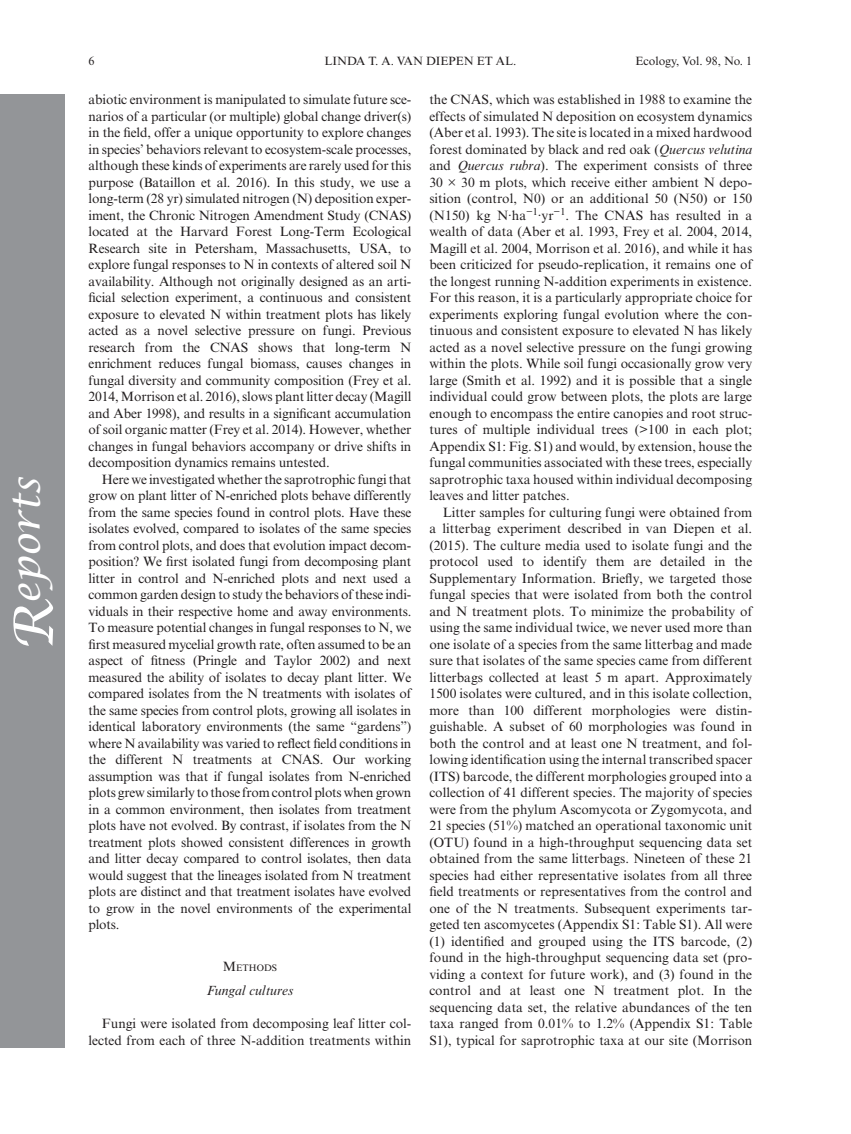
<style>
.page{position:relative;width:851px;height:1134px;background:#fff}
.page>*{position:absolute;margin:0;border:0;box-sizing:border-box;transform-origin:0 0}
.t1{font:italic 39px "Lucida Calligraphy";color:#fff}
.t2{font:13.5px/16.5px "Times NRMT";color:#231f20;text-align:justify}
.t3{font:italic 13.5px "Times NRMT";letter-spacing:.005em;color:#231f20}
.t4{font:12px "Times NRMT";color:#231f20}
.t5{font:9.45px "Times NRMT";color:#231f20}
.s1{font-size:54px}
.s2{font-size:13.5px}
.s3{font-style:italic}
</style>
<div class="page">
<div style="left:0;top:94px;width:65px;height:954px;background:#939598"></div>
<h1 class="t1" style="left:3px;top:651px;width:177px;rotate:-90deg"><span class="s1">R</span>eports</h1>
<p class="t4" style="left:89px;top:54px;width:7px">6</p>
<p class="t4" style="left:324px;top:54px;width:193px">LINDA T. A. VAN DIEPEN ET AL.</p>
<p class="t4" style="left:635px;top:54px;width:118px">Ecology, Vol. 98, No. 1</p>
<p class="t2" style="left:88px;top:92px;width:324px">abiotic environment is manipulated to simulate future sce&shy;narios of a particular (or multiple) global change driver(s) in the field, offer a unique opportunity to explore changes in species’ behaviors relevant to ecosystem-scale processes, although these kinds of experiments are rarely used for this purpose (Bataillon et al. 2016). In this study, we use a long-term (28 yr) simulated nitrogen (N) deposition exper&shy;iment, the Chronic Nitrogen Amendment Study (CNAS) located at the Harvard Forest Long-Term Ecological Research site in Petersham, Massachusetts, USA, to explore fungal responses to N in contexts of altered soil N availability. Although not originally designed as an arti&shy;ficial selection experiment, a continuous and consistent exposure to elevated N within treatment plots has likely acted as a novel selective pressure on fungi. Previous research from the CNAS shows that long-term N enrichment reduces fungal biomass, causes changes in fungal diversity and community composition (Frey et al.<br>2014, Morrison et al. 2016), slows plant litter decay (Magill and Aber 1998), and results in a significant accumulation of soil organic matter (Frey et al. 2014). However, whether changes in fungal behaviors accompany or drive shifts in decomposition dynamics remains untested.</p>
<p class="t2" style="left:88px;top:471px;width:324px;text-indent:13px">Here we investigated whether the saprotrophic fungi that grow on plant litter of N-enriched plots behave differently from the same species found in control plots. Have these isolates evolved, compared to isolates of the same species from control plots, and does that evolution impact decom&shy;position? We first isolated fungi from decomposing plant litter in control and N-enriched plots and next used a common garden design to study the behaviors of these indi&shy;viduals in their respective home and away environments.<br>To measure potential changes in fungal responses to N, we first measured mycelial growth rate, often assumed to be an aspect of fitness (Pringle and Taylor 2002) and next measured the ability of isolates to decay plant litter. We compared isolates from the N treatments with isolates of the same species from control plots, growing all isolates in identical laboratory environments (the same “gardens”) where N availability was varied to reflect field conditions in the different N treatments at CNAS. Our working assumption was that if fungal isolates from N-enriched plots grew similarly to those from control plots when grown in a common environment, then isolates from treatment plots have not evolved. By contrast, if isolates from the N treatment plots showed consistent differences in growth and litter decay compared to control isolates, then data would suggest that the lineages isolated from N treatment plots are distinct and that treatment isolates have evolved to grow in the novel environments of the experimental plots.</p>
<p class="t5" style="left:223px;top:962px;width:55px"><span class="s2">M</span>ETHODS</p>
<p class="t3" style="left:207px;top:983px;width:88px">Fungal cultures</p>
<p class="t2" style="left:89px;top:1016px;width:324px;text-align:right">Fungi were isolated from decomposing leaf litter col&shy;lected from each of three N-addition treatments within</p>
<p class="t2" style="left:429px;top:92px;width:324px">the CNAS, which was established in 1988 to examine the effects of simulated N deposition on ecosystem dynamics (Aber et al. 1993). The site is located in a mixed hardwood forest dominated by black and red oak (<span class="s3">Quercus velutina </span>and <span class="s3">Quercus rubra</span>). The experiment consists of three 30 × 30 m plots, which receive either ambient N depo&shy;sition (control, N0) or an additional 50 (N50) or 150 (N150) kg N·ha<sup>−1</sup>·yr<sup>−1</sup>. The CNAS has resulted in a wealth of data (Aber et al. 1993, Frey et al. 2004, 2014, Magill et al. 2004, Morrison et al. 2016), and while it has been criticized for pseudo-replication, it remains one of the longest running N-addition experiments in existence.<br>For this reason, it is a particularly appropriate choice for experiments exploring fungal evolution where the con&shy;tinuous and consistent exposure to elevated N has likely acted as a novel selective pressure on the fungi growing within the plots. While soil fungi occasionally grow very large (Smith et al. 1992) and it is possible that a single individual could grow between plots, the plots are large enough to encompass the entire canopies and root struc&shy;tures of multiple individual trees (&gt;100 in each plot; Appendix S1: Fig. S1) and would, by extension, house the fungal communities associated with these trees, especially saprotrophic taxa housed within individual decomposing leaves and litter patches.</p>
<p class="t2" style="left:429px;top:504px;width:324px;text-indent:13px">Litter samples for culturing fungi were obtained from a litterbag experiment described in van Diepen et al. (2015). The culture media used to isolate fungi and the protocol used to identify them are detailed in the Supplementary Information. Briefly, we targeted those fungal species that were isolated from both the control and N treatment plots. To minimize the probability of using the same individual twice, we never used more than one isolate of a species from the same litterbag and made sure that isolates of the same species came from different litterbags collected at least 5 m apart. Approximately 1500 isolates were cultured, and in this isolate collection, more than 100 different morphologies were distin&shy;guishable. A subset of 60 morphologies was found in both the control and at least one N treatment, and fol&shy;lowing identification using the internal transcribed spacer (ITS) barcode, the different morphologies grouped into a collection of 41 different species. The majority of species were from the phylum Ascomycota or Zygomycota, and 21 species (51%) matched an operational taxonomic unit (OTU) found in a high-throughput sequencing data set obtained from the same litterbags. Nineteen of these 21 species had either representative isolates from all three field treatments or representatives from the control and one of the N treatments. Subsequent experiments tar&shy;geted ten ascomycetes (Appendix S1: Table S1). All were (1) identified and grouped using the ITS barcode, (2) found in the high-throughput sequencing data set (pro&shy;viding a context for future work), and (3) found in the control and at least one N treatment plot. In the sequencing data set, the relative abundances of the ten taxa ranged from 0.01% to 1.2% (Appendix S1: Table S1), typical for saprotrophic taxa at our site (Morrison</p>
</div>
